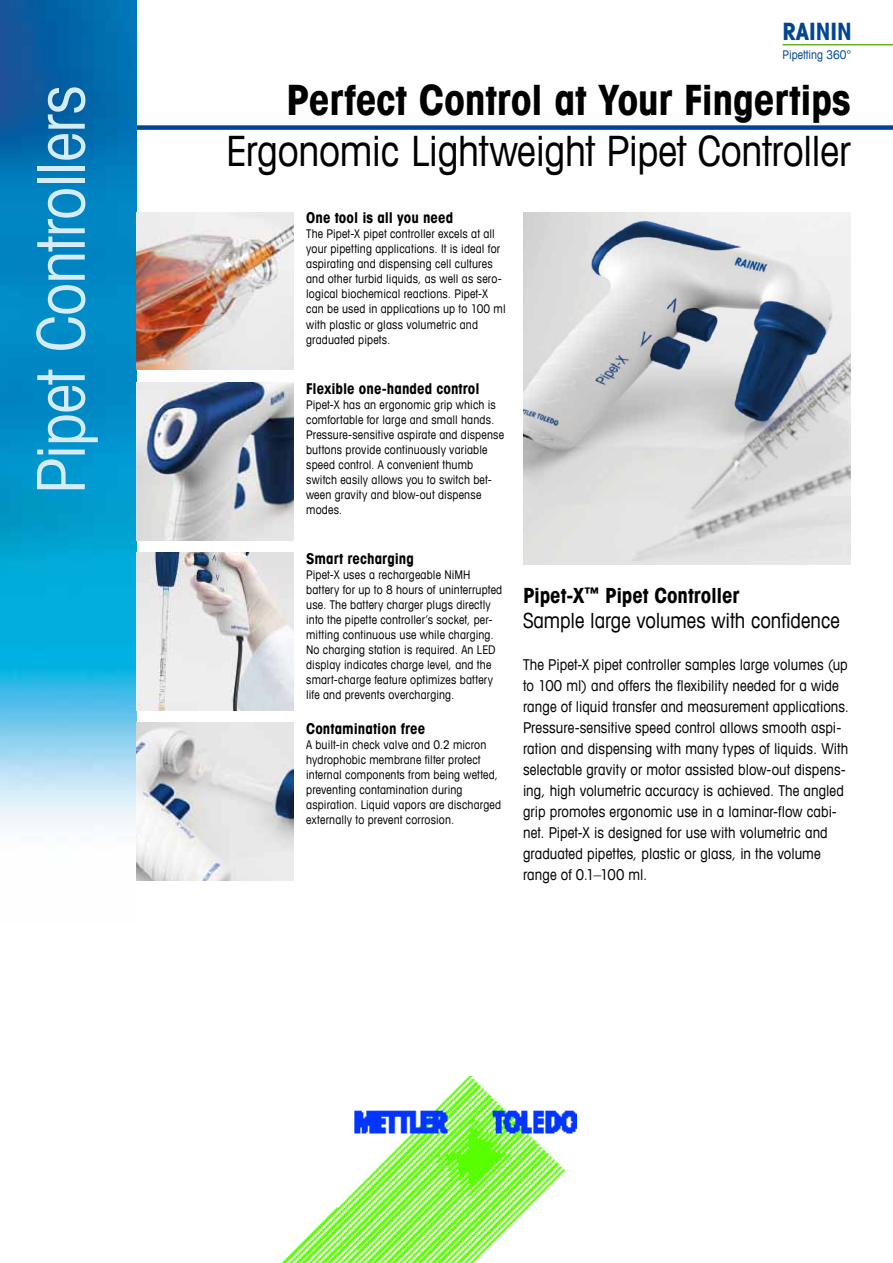
<style>
.page{position:relative;width:893px;height:1263px;background:#fff}
.page>*{position:absolute;margin:0;border:0;box-sizing:border-box;transform-origin:0 0}
.t1{font:condensed 66px "Avant Garde Com";letter-spacing:-.015em;color:#d5edfa}
.t2{font:condensed 42px "Avant Garde Com";letter-spacing:-.01em;color:#000}
.t3{font:700 condensed 42px "Avant Garde Com";letter-spacing:-.01em;color:#000}
.t4{font:700 condensed 24px "Avant Garde Com";color:#004595}
.t5{font:condensed 21px/25.5px "Avant Garde Com";letter-spacing:-.005em;color:#000}
.t6{font:condensed 15px/21px "Avant Garde Com";letter-spacing:.005em;color:#000}
.t7{font:700 condensed 15px "Avant Garde Com";letter-spacing:.005em;color:#000}
.t8{font:condensed 12px/15px "Avant Garde Com";letter-spacing:.015em;color:#000}
.t9{font:condensed 12px "Avant Garde Com";color:#004595}
.s1{font-weight:700}
</style>
<div class="page">
<div style="left:111px;top:125px;width:782px;height:5px;background:#004595"></div>
<img style="left:281px;top:1077px;width:295px;height:186px">
<img style="left:0;top:0;width:136px;height:829px">
<img style="left:523px;top:213px;width:327px;height:351px">
<img style="left:136px;top:723px;width:157px;height:157px">
<img style="left:136px;top:553px;width:157px;height:157px">
<img style="left:136px;top:383px;width:157px;height:157px">
<img style="left:136px;top:213px;width:157px;height:157px">
<hr style="left:782px;top:44px;width:111px;height:1px;background:#6ab023">
<h1 class="t1" style="left:20px;top:494px;width:410px;rotate:-90deg">Pipet Controllers</h1>
<h3 class="t4" style="left:782px;top:16px;width:71px">RAININ</h3>
<p class="t9" style="left:782px;top:48px;width:70px">Pipetting 360°</p>
<h2 class="t3" style="left:286px;top:73px;width:566px">Perfect Control at Your Fingertips</h2>
<h2 class="t2" style="left:226px;top:125px;width:626px">Ergonomic Lightweight Pipet Controller</h2>
<p class="t7" style="left:306px;top:208px;width:149px">One tool is all you need</p>
<p class="t8" style="left:306px;top:226px;width:201px">The Pipet-X pipet controller excels at all your pipetting applications. It is ideal for aspirating and dispensing cell cultures and other turbid liquids, as well as sero&shy;logical biochemical reactions. Pipet-X can be used in applications up to 100 ml with plastic or glass volumetric and graduated pipets.</p>
<p class="t7" style="left:306px;top:379px;width:175px">Flexible one-handed control</p>
<p class="t8" style="left:306px;top:396px;width:199px">Pipet-X has an ergonomic grip which is comfortable for large and small hands.<br>Pressure-sensitive aspirate and dispense buttons provide continuously variable speed control. A convenient thumb switch easily allows you to switch bet&shy;ween gravity and blow-out dispense modes.</p>
<p class="t7" style="left:306px;top:549px;width:109px">Smart recharging</p>
<p class="t8" style="left:306px;top:567px;width:198px">Pipet-X uses a rechargeable NiMH battery for up to 8 hours of uninterrupted use. The battery charger plugs directly into the pipette controller’s socket, per&shy;mitting continuous use while charging.<br>No charging station is required. An LED display indicates charge level, and the smart-charge feature optimizes battery life and prevents overcharging.</p>
<p class="t7" style="left:306px;top:719px;width:121px">Contamination free</p>
<p class="t8" style="left:306px;top:737px;width:196px">A built-in check valve and 0.2 micron hydrophobic membrane filter protect internal components from being wetted, preventing contamination during aspiration. Liquid vapors are discharged externally to prevent corrosion.</p>
<h3 class="t5" style="left:523px;top:582px;width:318px"><span class="s1">Pipet-X</span><sup>™</sup> <span class="s1">Pipet Controller<br></span>Sample large volumes with confidence</h3>
<p class="t6" style="left:523px;top:654px;width:328px">The Pipet-X pipet controller samples large volumes (up to 100 ml) and offers the flexibility needed for a wide range of liquid transfer and measurement applications.<br>Pressure-sensitive speed control allows smooth aspi&shy;ration and dispensing with many types of liquids. With selectable gravity or motor assisted blow-out dispens&shy;ing, high volumetric accuracy is achieved. The angled grip promotes ergonomic use in a laminar-flow cabi&shy;net. Pipet-X is designed for use with volumetric and graduated pipettes, plastic or glass, in the volume range of 0.1–100 ml.</p>
</div>
